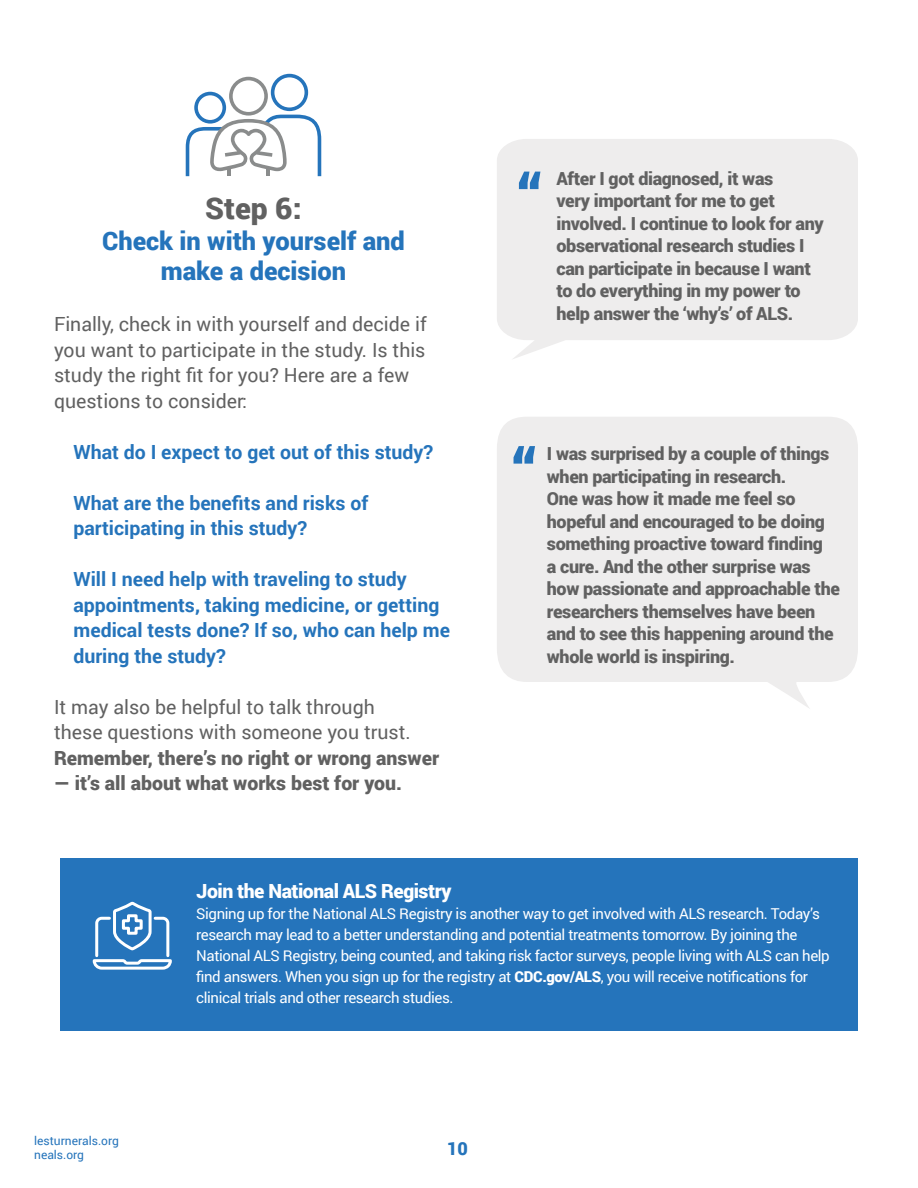
<style>
.page{position:relative;width:918px;height:1188px;background:#fff}
.page>*{position:absolute;margin:0;border:0;box-sizing:border-box;transform-origin:0 0}
.t1{font:900 66px "Roboto";color:#2574bb}
.t2{font:900 30px "Roboto";color:#616161}
.t3{font:900 25.5px/30.6px "Roboto";color:#2574bb;text-align:center}
.t4{font:700 19.5px/25.5px "Roboto";color:#2574bb}
.t5{font:19.5px/25.5px "Roboto";color:#616161}
.t6{font:900 19.5px "Roboto";color:#616161}
.t7{font:900 19.5px "Roboto";letter-spacing:-.025em;color:#fff}
.t8{font:900 18px/22.5px "Roboto";letter-spacing:-.02em;color:#616161}
.t9{font:900 18px "Roboto";color:#2574bb}
.t10{font:15px/21px "Roboto";letter-spacing:-.025em;color:#fff}
.t11{font:12px/14.4px "Roboto";color:#2574bb}
.s1{font-weight:900}
</style>
<div class="page">
<svg style="left:497px;top:139px;width:361px;height:220px;background:#efeeee"></svg>
<svg style="left:497px;top:417px;width:361px;height:291px;background:#efeeee"></svg>
<div style="left:60px;top:859px;width:798px;height:172px;background:#2574bb"></div>
<svg style="left:92px;top:901px;width:80px;height:69px"></svg>
<svg style="left:186px;top:74px;width:135px;height:102px"></svg>
<h2 class="t2" style="left:205px;top:187px;width:98px">Step 6:</h2>
<h3 class="t3" style="left:102px;top:224px;width:304px">Check in with yourself and make a decision</h3>
<p class="t5" style="left:54px;top:311px;width:374px">Finally, check in with yourself and decide if you want to participate in the study. Is this study the right fit for you? Here are a few questions to consider:</p>
<p class="t4" style="left:74px;top:438px;width:361px">What do I expect to get out of this study?</p>
<p class="t4" style="left:74px;top:489px;width:296px">What are the benefits and risks of participating in this study?</p>
<p class="t4" style="left:74px;top:566px;width:378px">Will I need help with traveling to study appointments, taking medicine, or getting medical tests done? If so, who can help me during the study?</p>
<p class="t5" style="left:54px;top:693px;width:358px">It may also be helpful to talk through these questions with someone you trust.</p>
<p class="t6" style="left:54px;top:744px;width:387px">Remember, there’s no right or wrong answer</p>
<p class="t6" style="left:54px;top:770px;width:350px">— it’s all about what works best for you.</p>
<h1 class="t1" style="left:518px;top:152px;width:25px">“</h1>
<p class="t8" style="left:556px;top:167px;width:269px">After I got diagnosed, it was<br>very important for me to get involved. I continue to look for any observational research studies I can participate in because I want to do everything in my power to help answer the ‘why’s’ of ALS.</p>
<h1 class="t1" style="left:512px;top:426px;width:25px">“</h1>
<p class="t8" style="left:547px;top:442px;width:295px">I was surprised by a couple of things when participating in research.<br>One was how it made me feel so hopeful and encouraged to be doing something proactive toward finding<br>a cure. And the other surprise was how passionate and approachable the researchers themselves have been and to see this happening around the whole world is inspiring.</p>
<p class="t7" style="left:196px;top:878px;width:257px">Join the National ALS Registry</p>
<p class="t10" style="left:196px;top:903px;width:635px">Signing up for the National ALS Registry is another way to get involved with ALS research. Today’s research may lead to a better understanding and potential treatments tomorrow. By joining the National ALS Registry, being counted, and taking risk factor surveys, people living with ALS can help find answers. When you sign up for the registry at <span class="s1">CDC.gov/ALS</span>, you will receive notifications for clinical trials and other research studies.</p>
<p class="t11" style="left:34px;top:1133px;width:86px">lesturnerals.org neals.org</p>
<p class="t9" style="left:447px;top:1136px;width:22px">10</p>
</div>
